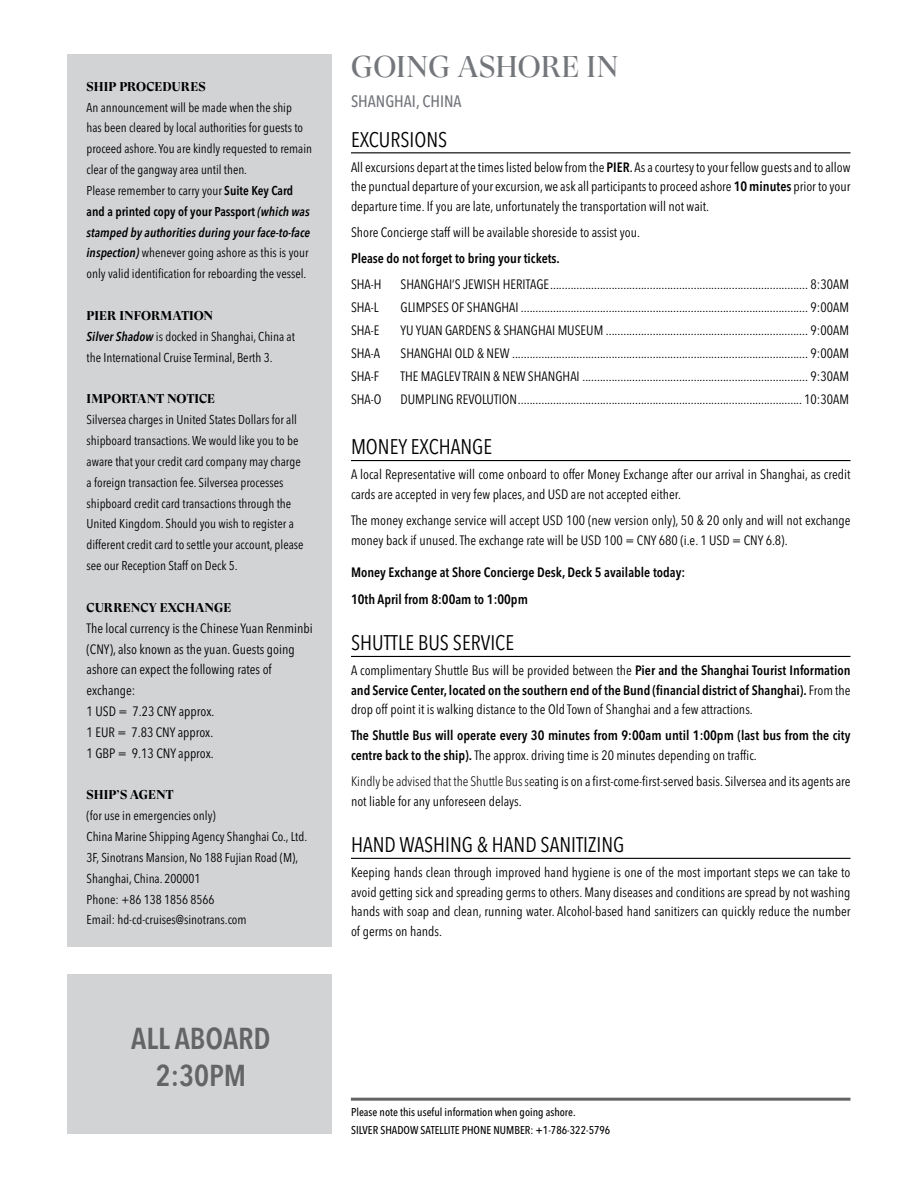
<style>
.page{position:relative;width:918px;height:1188px;background:#fff}
.page>*{position:absolute;margin:0;border:0;box-sizing:border-box;transform-origin:0 0}
.t1{font:600 condensed 30px/37.5px "Avenir Next LT Pro";color:#636466;text-align:center}
.t2{font:30px "GT Super Display";letter-spacing:.005em;color:#73767b}
.t3{font:condensed 21px "Avenir Next LT Pro";color:#000}
.t4{font:500 condensed 16.5px "Avenir Next LT Pro";color:#73767b}
.t5{font:condensed 13.5px/19.5px "Avenir Next LT Pro";color:#000}
.t6{font:600 condensed 13.5px/26.2px "Avenir Next LT Pro";color:#000}
.t7{font:condensed 12.75px/20.9px "Avenir Next LT Pro";color:#000}
.t8{font:700 12.75px "GT Super Display";letter-spacing:.01em;color:#000}
.t9{font:500 condensed 11.25px/18px "Avenir Next LT Pro";color:#000}
.s1{font-weight:600}
.s2{font-weight:600;font-style:italic}
.s3{font-weight:500}
.s4{font-weight:400}
.s5{font-weight:300}
</style>
<div class="page">
<div style="left:67px;top:54px;width:265px;height:1080px;background:#d1d3d4"></div>
<hr style="left:351px;top:1098px;width:499px;height:3px;background:#636466">
<div style="left:54px;top:948px;width:285px;height:26px;background:#fff"></div>
<hr style="left:351px;top:152px;width:499px;height:1px;background:#000">
<hr style="left:351px;top:460px;width:499px;height:1px;background:#000">
<hr style="left:351px;top:656px;width:499px;height:1px;background:#000">
<hr style="left:351px;top:858px;width:499px;height:1px;background:#000">
<p class="t8" style="left:87px;top:80px;width:120px">SHIP PROCEDURES</p>
<p class="t7" style="left:87px;top:97px;width:227px">An announcement will be made when the ship<br>has been cleared by local authorities for guests to proceed ashore. You are kindly requested to remain clear of the gangway area until then.<br>Please remember to carry your <span class="s1">Suite Key Card and a printed copy of your Passport</span> <span class="s2">(which was stamped by authorities during your face-to-face inspection)</span> whenever going ashore as this is your only valid identification for reboarding the vessel.</p>
<p class="t8" style="left:87px;top:309px;width:128px">PIER INFORMATION</p>
<p class="t7" style="left:87px;top:326px;width:210px"><span class="s2">Silver Shadow</span> is docked in Shanghai, China at the International Cruise Terminal, Berth 3.</p>
<p class="t8" style="left:87px;top:392px;width:130px">IMPORTANT NOTICE</p>
<p class="t7" style="left:87px;top:409px;width:219px">Silversea charges in United States Dollars for all shipboard transactions. We would like you to be aware that your credit card company may charge a foreign transaction fee. Silversea processes shipboard credit card transactions through the United Kingdom. Should you wish to register a different credit card to settle your account, please see our Reception Staff on Deck 5.</p>
<p class="t8" style="left:87px;top:601px;width:146px">CURRENCY EXCHANGE</p>
<p class="t5" style="left:87px;top:617px;width:228px;line-height:20.9px">The local currency is the Chinese Yuan Renminbi (CNY), also known as the yuan. Guests going ashore can expect the following rates of exchange:<br>1 USD = 7.23 CNY approx.<br>1 EUR = 7.83 CNY approx.<br>1 GBP = 9.13 CNY approx.</p>
<p class="t8" style="left:87px;top:788px;width:88px">SHIP’S AGENT</p>
<p class="t7" style="left:87px;top:805px;width:222px">(for use in emergencies only)<br>China Marine Shipping Agency Shanghai Co., Ltd.<br>3F, Sinotrans Mansion, No 188 Fujian Road (M), Shanghai, China. 200001<br>Phone: +86 138 1856 8566<br>Email: hd-cd-cruises@sinotrans.com</p>
<h1 class="t1" style="left:131px;top:1019px;width:141px">ALL ABOARD<br>2:30PM</h1>
<h1 class="t2" style="left:351px;top:51px;width:269px">GOING ASHORE IN</h1>
<p class="t4" style="left:351px;top:91px;width:112px">SHANGHAI, CHINA</p>
<h2 class="t3" style="left:351px;top:127px;width:98px">EXCURSIONS</h2>
<p class="t5" style="left:351px;top:157px;width:501px;text-align:justify">All excursions depart at the times listed below from the <span class="s1">PIER</span><span class="s3">.</span> As a courtesy to your fellow guests and to allow the punctual departure of your excursion, we ask all participants to proceed ashore <span class="s1">10 minutes</span> prior to your departure time. If you are late, unfortunately the transportation will not wait.</p>
<p class="t5" style="left:351px;top:222px;width:291px">Shore Concierge staff will be available shoreside to assist you.</p>
<p class="t6" style="left:351px;top:245px;width:210px">Please do not forget to bring your tickets.</p>
<p class="t5" style="left:351px;top:275px;width:32px">SHA-H</p>
<p class="t5" style="left:401px;top:275px;width:450px">SHANGHAI’S JEWISH HERITAGE........................................................................................ 8:30AM</p>
<p class="t5" style="left:351px;top:298px;width:29px">SHA-L</p>
<p class="t5" style="left:401px;top:298px;width:450px">GLIMPSES OF SHANGHAI .................................................................................................. 9:00AM</p>
<p class="t5" style="left:351px;top:321px;width:30px">SHA-E</p>
<p class="t5" style="left:401px;top:321px;width:450px">YU YUAN GARDENS &amp; SHANGHAI MUSEUM ..................................................................... 9:00AM</p>
<p class="t5" style="left:351px;top:344px;width:31px">SHA-A</p>
<p class="t5" style="left:401px;top:344px;width:450px">SHANGHAI OLD &amp; NEW ..................................................................................................... 9:00AM</p>
<p class="t5" style="left:351px;top:367px;width:30px">SHA-F</p>
<p class="t5" style="left:401px;top:367px;width:450px">THE MAGLEV TRAIN &amp; NEW SHANGHAI ............................................................................. 9:30AM</p>
<p class="t5" style="left:351px;top:390px;width:32px">SHA-O</p>
<p class="t5" style="left:401px;top:390px;width:450px">DUMPLING REVOLUTION................................................................................................. 10:30AM</p>
<h2 class="t3" style="left:351px;top:434px;width:143px">MONEY EXCHANGE</h2>
<p class="t5" style="left:351px;top:465px;width:501px">A local Representative will come onboard to offer Money Exchange after our arrival in Shanghai, as credit cards are accepted in very few places, and USD are not accepted either.</p>
<p class="t5" style="left:351px;top:511px;width:501px">The money exchange service will accept USD 100 (new version only), 50 &amp; 20 only and will not exchange money back if unused. The exchange rate will be USD 100 = CNY 680 (i.e. 1 USD = CNY 6.8).</p>
<p class="t6" style="left:351px;top:560px;width:336px">Money Exchange at Shore Concierge Desk, Deck 5 available today:<br>10th April from 8:00am to 1:00pm</p>
<h2 class="t3" style="left:351px;top:630px;width:165px">SHUTTLE BUS SERVICE</h2>
<p class="t5" style="left:351px;top:661px;width:501px;text-align:justify">A complimentary Shuttle Bus will be provided between the <span class="s1">Pier and the Shanghai Tourist Information and Service Center, located on the southern end of the Bund (financial district of Shanghai).</span> From the drop off point it is walking distance to the Old Town of Shanghai and a few attractions.</p>
<p class="t6" style="left:351px;top:726px;width:501px;line-height:19.5px">The Shuttle Bus will operate every 30 minutes from 9:00am until 1:00pm (last bus from the city centre back to the ship). <span class="s4">The approx. driving time is 20 minutes depending on traffic.</span></p>
<p class="t5" style="left:351px;top:772px;width:501px"><span class="s5">Kindly be advised that the Shuttle Bus se</span>ating is on a first-come-first-served basis. Silversea and its agents are not liable for any unforeseen delays.</p>
<h2 class="t3" style="left:351px;top:832px;width:275px">HAND WASHING &amp; HAND SANITIZING</h2>
<p class="t5" style="left:351px;top:863px;width:501px;text-align:justify">Keeping hands clean through improved hand hygiene is one of the most important steps we can take to avoid getting sick and spreading germs to others. Many diseases and conditions are spread by not washing hands with soap and clean, running water. Alcohol-based hand sanitizers can quickly reduce the number of germs on hands.</p>
<p class="t9" style="left:351px;top:1103px;width:261px">Please note this useful information when going ashore.<br>SILVER SHADOW SATELLITE PHONE NUMBER: +1-786-322-5796</p>
</div>
